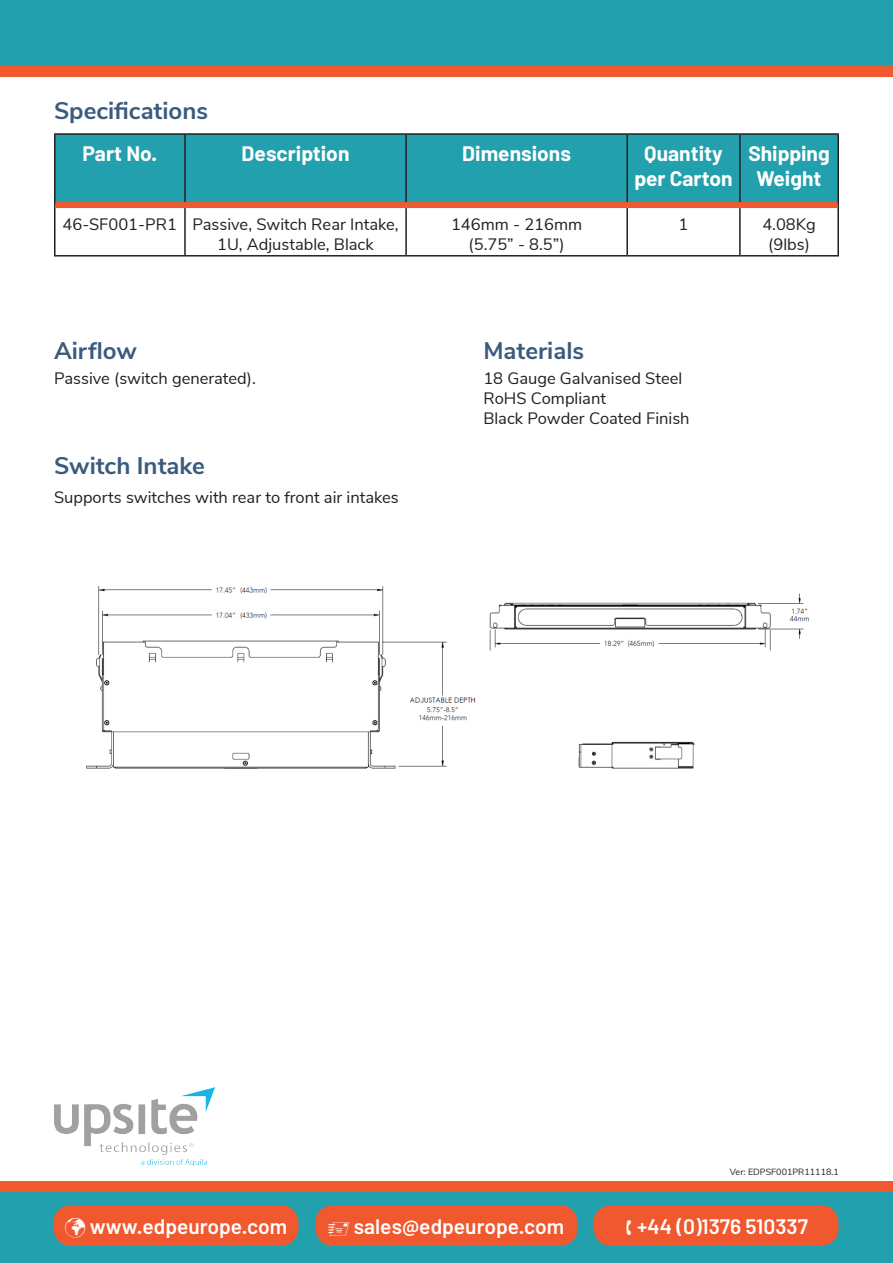
<style>
.page{position:relative;width:893px;height:1263px;background:#fff}
.page>*{position:absolute;margin:0;border:0;box-sizing:border-box;transform-origin:0 0}
.t1{font:700 24px "Nunito Sans";color:#3a5b7d}
.t2{font:700 21px/25.2px "Barlow";color:#fff;text-align:center}
.t3{font:600 21px "Barlow";color:#fff}
.t4{font:16.5px/19.8px "Nunito Sans";color:#231f20;text-align:center}
.t5{font:9px "Nunito Sans";color:#231f20}
</style>
<div class="page">
<div style="left:56px;top:135px;width:781px;height:67px;background:#23a0ae"></div>
<hr style="left:54px;top:133px;width:131px;height:2px;background:#231f20">
<hr style="left:54px;top:135px;width:2px;height:70px;background:#231f20">
<hr style="left:185px;top:133px;width:221px;height:2px;background:#231f20">
<hr style="left:184px;top:135px;width:2px;height:67px;background:#231f20">
<hr style="left:406px;top:133px;width:221px;height:2px;background:#231f20">
<hr style="left:405px;top:135px;width:2px;height:67px;background:#231f20">
<hr style="left:627px;top:133px;width:113px;height:2px;background:#231f20">
<hr style="left:626px;top:135px;width:2px;height:67px;background:#231f20">
<hr style="left:740px;top:133px;width:99px;height:2px;background:#231f20">
<hr style="left:739px;top:135px;width:2px;height:67px;background:#231f20">
<hr style="left:837px;top:135px;width:2px;height:70px;background:#231f20">
<hr style="left:54px;top:205px;width:2px;height:50px;background:#231f20">
<hr style="left:184px;top:208px;width:2px;height:47px;background:#231f20">
<hr style="left:405px;top:208px;width:2px;height:47px;background:#231f20">
<hr style="left:626px;top:208px;width:2px;height:47px;background:#231f20">
<hr style="left:739px;top:208px;width:2px;height:47px;background:#231f20">
<hr style="left:837px;top:205px;width:2px;height:50px;background:#231f20">
<hr style="left:54px;top:255px;width:131px;height:2px;background:#231f20">
<hr style="left:185px;top:255px;width:221px;height:2px;background:#231f20">
<hr style="left:406px;top:255px;width:221px;height:2px;background:#231f20">
<hr style="left:627px;top:255px;width:113px;height:2px;background:#231f20">
<hr style="left:740px;top:255px;width:99px;height:2px;background:#231f20">
<div style="left:56px;top:202px;width:129px;height:6px;background:#f05930"></div>
<div style="left:185px;top:202px;width:221px;height:6px;background:#f05930"></div>
<div style="left:406px;top:202px;width:221px;height:6px;background:#f05930"></div>
<div style="left:627px;top:202px;width:113px;height:6px;background:#f05930"></div>
<div style="left:740px;top:202px;width:97px;height:6px;background:#f05930"></div>
<img style="left:86px;top:586px;width:724px;height:183px">
<img style="left:54px;top:1088px;width:161px;height:79px">
<div style="left:0;top:1191px;width:893px;height:72px;background:#23a0ae"></div>
<div style="left:0;top:0;width:893px;height:75px;background:#23a0ae"></div>
<div style="left:0;top:66px;width:893px;height:10px;background:#f05930"></div>
<div style="left:0;top:1181px;width:893px;height:11px;background:#f05930"></div>
<div style="left:53px;top:1205px;width:245px;height:41px;background:#f05930;border-radius:18px"></div>
<div style="left:315px;top:1205px;width:263px;height:41px;background:#f05930;border-radius:18px"></div>
<div style="left:593px;top:1205px;width:245px;height:41px;background:#f05930;border-radius:18px"></div>
<p class="t1" style="left:54px;top:93px;width:156px">Specifications</p>
<p class="t2" style="left:83px;top:141px;width:76px">Part No.</p>
<p class="t2" style="left:242px;top:141px;width:109px">Description</p>
<p class="t2" style="left:462px;top:141px;width:110px">Dimensions</p>
<p class="t2" style="left:634px;top:141px;width:100px">Quantity per Carton</p>
<p class="t2" style="left:748px;top:141px;width:83px">Shipping<br>Weight</p>
<p class="t4" style="left:63px;top:213px;width:116px">46-SF001-PR1</p>
<p class="t4" style="left:192px;top:213px;width:208px">Passive, Switch Rear Intake,<br>1U, Adjustable, Black</p>
<p class="t4" style="left:451px;top:213px;width:133px">146mm - 216mm</p>
<p class="t4" style="left:679px;top:213px;width:11px">1</p>
<p class="t4" style="left:762px;top:213px;width:55px">4.08Kg</p>
<p class="t4" style="left:768px;top:233px;width:43px">(9lbs)</p>
<p class="t4" style="left:469px;top:233px;width:98px">(5.75” - 8.5”)</p>
<p class="t1" style="left:54px;top:333px;width:85px">Airflow</p>
<p class="t4" style="left:54px;top:367px;width:203px">Passive (switch generated).</p>
<p class="t1" style="left:54px;top:448px;width:152px">Switch Intake</p>
<p class="t4" style="left:54px;top:486px;width:346px">Supports switches with rear to front air intakes</p>
<p class="t1" style="left:483px;top:333px;width:102px">Materials</p>
<p class="t4" style="left:483px;top:367px;width:200px">18 Gauge Galvanised Steel</p>
<p class="t4" style="left:483px;top:387px;width:124px">RoHS Compliant</p>
<p class="t4" style="left:483px;top:407px;width:208px">Black Powder Coated Finish</p>
<p class="t5" style="left:730px;top:1165px;width:111px">Ver: EDPSF001PR11118.1</p>
<p class="t3" style="left:65px;top:1213px;width:224px">✓ www.edpeurope.com</p>
<p class="t3" style="left:354px;top:1213px;width:212px">sales@edpeurope.com</p>
<p class="t3" style="left:637px;top:1213px;width:172px">+44 (0)1376 510337</p>
</div>
